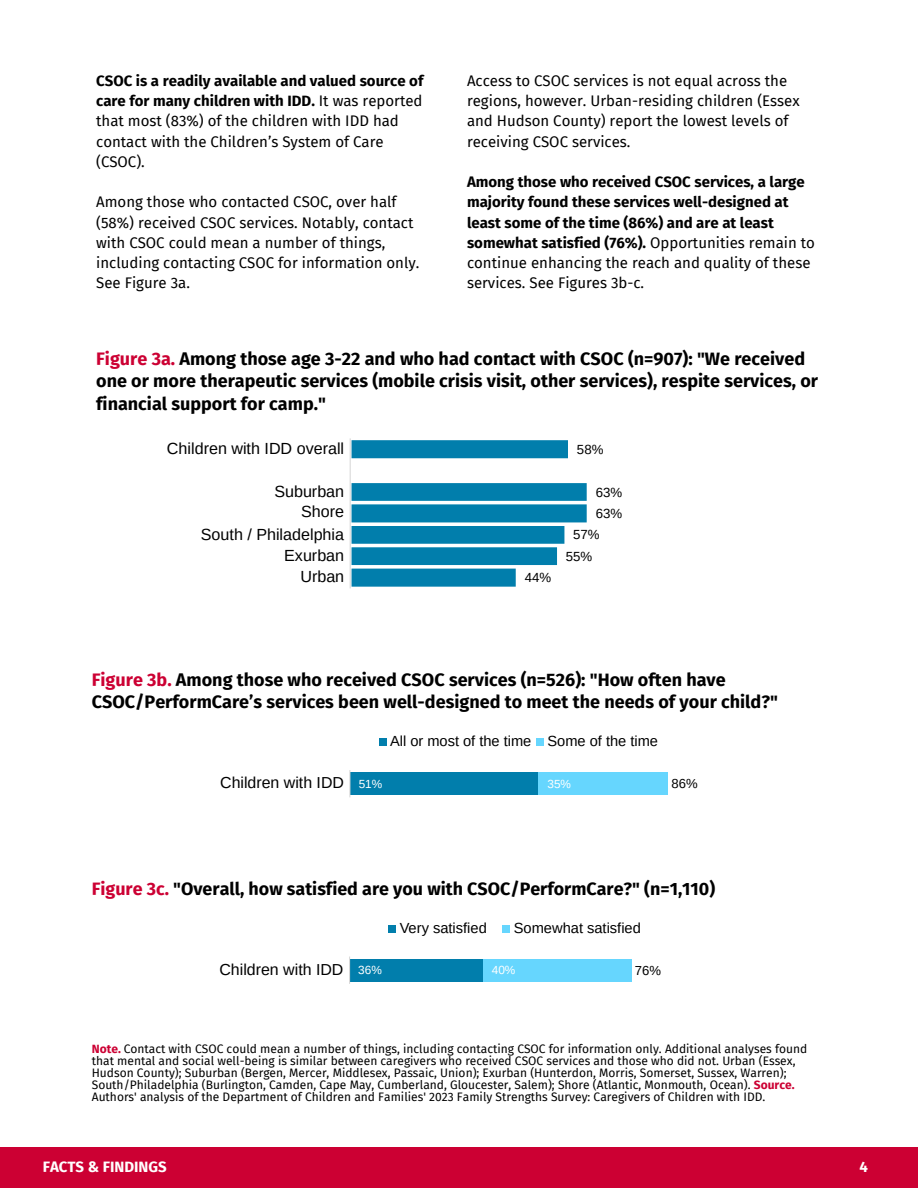
<style>
.page{position:relative;width:918px;height:1188px;background:#fff}
.page>*{position:absolute;margin:0;border:0;box-sizing:border-box;transform-origin:0 0}
.t1{font:700 18px/22.5px "Fira Sans";color:#000}
.t2{font:700 17.85px "Fira Sans";color:#000}
.t3{font:16.05px/21.3px "Liberation Sans";color:#000;text-align:right}
.t4{font:15.9px "Liberation Sans";color:#000}
.t5{font:15px/20.2px "Fira Sans";color:#000}
.t6{font:700 15px/20.2px "Fira Sans";color:#000}
.t7{font:700 15px "Fira Sans";color:#fff}
.t8{font:14.7px "Liberation Sans";color:#000}
.t9{font:13.2px "Liberation Sans";color:#000}
.t10{font:13.05px "Liberation Sans";color:#000}
.t11{font:12px/12px "Fira Sans";color:#000}
.t12{font:11.7px "Liberation Sans";color:#fff}
.s1{font-weight:700}
.s2{font-weight:400}
.s3{color:#c03}
.s4{font-size:11.7px;color:#fff}
.s5{font-weight:700;color:#c03}
</style>
<div class="page">
<div style="left:0;top:1147px;width:918px;height:41px;background:#c03"></div>
<svg style="left:352px;top:440px;width:235px;height:147px"></svg>
<hr style="left:350px;top:438px;width:1px;height:150px;background:#d9d9d9">
<div style="left:350px;top:772px;width:189px;height:23px;background:#017eac"></div>
<div style="left:539px;top:772px;width:129px;height:23px;background:#66d6fe"></div>
<svg style="left:349px;top:770px;width:1px;height:27px"></svg>
<div style="left:379px;top:738px;width:8px;height:8px;background:#017eac"></div>
<div style="left:536px;top:738px;width:8px;height:8px;background:#66d6fe"></div>
<div style="left:349px;top:959px;width:134px;height:23px;background:#017eac"></div>
<div style="left:483px;top:959px;width:148px;height:23px;background:#66d6fe"></div>
<svg style="left:349px;top:957px;width:1px;height:27px"></svg>
<div style="left:388px;top:925px;width:8px;height:8px;background:#017eac"></div>
<div style="left:502px;top:925px;width:8px;height:8px;background:#66d6fe"></div>
<h3 class="t5" style="left:96px;top:71px;width:329px"><span class="s1">CSOC is a readily available and valued source of care for many children with IDD.</span> It was reported that most (83%) of the children with IDD had contact with the Children’s System of Care (CSOC).</h3>
<h1 class="t5" style="left:96px;top:192px;width:325px">Among those who contacted CSOC, over half (58%) received CSOC services. Notably, contact with CSOC could mean a number of things, including contacting CSOC for information only.<br>See Figure 3a.</h1>
<p class="t5" style="left:467px;top:71px;width:334px">Access to CSOC services is not equal across the regions, however. Urban-residing children (Essex and Hudson County) report the lowest levels of receiving CSOC services.</p>
<h1 class="t6" style="left:467px;top:172px;width:350px">Among those who received CSOC services, a large majority found these services well-designed at least some of the time (86%) and are at least somewhat satisfied (76%). <span class="s2">Opportunities remain to continue enhancing the reach and quality of these services. See Figures 3b-c.</span></h1>
<h3 class="t1" style="left:96px;top:347px;width:724px"><span class="s3">Figure 3a.</span> Among those age 3-22 and who had contact with CSOC (n=907): "We received one or more therapeutic services (mobile crisis visit, other services), respite services, or financial support for camp."</h3>
<h3 class="t3" style="left:167px;top:438px;width:179px">Children with IDD overall</h3>
<h3 class="t3" style="left:274px;top:481px;width:71px;line-height:20.5px">Suburban<br>Shore</h3>
<h3 class="t3" style="left:201px;top:523px;width:145px">South / Philadelphia<br>Exurban<br>Urban</h3>
<p class="t9" style="left:525px;top:570px;width:28px">44%</p>
<p class="t9" style="left:577px;top:442px;width:28px">58%</p>
<p class="t9" style="left:596px;top:485px;width:28px">63%</p>
<p class="t9" style="left:596px;top:506px;width:28px">63%</p>
<p class="t9" style="left:573px;top:527px;width:28px">57%</p>
<p class="t9" style="left:566px;top:549px;width:28px">55%</p>
<h3 class="t1" style="left:92px;top:669px;width:688px"><span class="s3">Figure 3b.</span> Among those who received CSOC services (n=526): "How often have<br>CSOC/PerformCare’s services been well-designed to meet the needs of your child?"</h3>
<p class="t8" style="left:390px;top:733px;width:269px">All or most of the time Some of the time</p>
<h3 class="t4" style="left:220px;top:774px;width:164px">Children with IDD <span class="s4">51%</span></h3>
<p class="t12" style="left:547px;top:777px;width:25px">35%</p>
<p class="t10" style="left:672px;top:777px;width:28px">86%</p>
<h3 class="t2" style="left:92px;top:879px;width:625px"><span class="s3">Figure 3c.</span> "Overall, how satisfied are you with CSOC/PerformCare?" (n=1,110)</h3>
<p class="t8" style="left:400px;top:920px;width:89px">Very satisfied</p>
<p class="t8" style="left:514px;top:920px;width:129px">Somewhat satisfied</p>
<h3 class="t4" style="left:219px;top:960px;width:164px">Children with IDD <span class="s4">36%</span></h3>
<p class="t12" style="left:492px;top:964px;width:25px">40%</p>
<p class="t10" style="left:635px;top:963px;width:28px">76%</p>
<p class="t11" style="left:92px;top:1043px;width:717px"><span class="s5">Note.</span> Contact with CSOC could mean a number of things, including contacting CSOC for information only. Additional analyses found that mental and social well-being is similar between caregivers who received CSOC services and those who did not. Urban (Essex, Hudson County); Suburban (Bergen, Mercer, Middlesex, Passaic, Union); Exurban (Hunterdon, Morris, Somerset, Sussex, Warren); South/Philadelphia (Burlington, Camden, Cape May, Cumberland, Gloucester, Salem); Shore (Atlantic, Monmouth, Ocean). <span class="s5">Source.<br></span>Authors' analysis of the Department of Children and Families' 2023 Family Strengths Survey: Caregivers of Children with IDD.</p>
<p class="t7" style="left:43px;top:1158px;width:125px">FACTS &amp; FINDINGS</p>
<h1 class="t7" style="left:859px;top:1158px;width:10px">4</h1>
</div>
